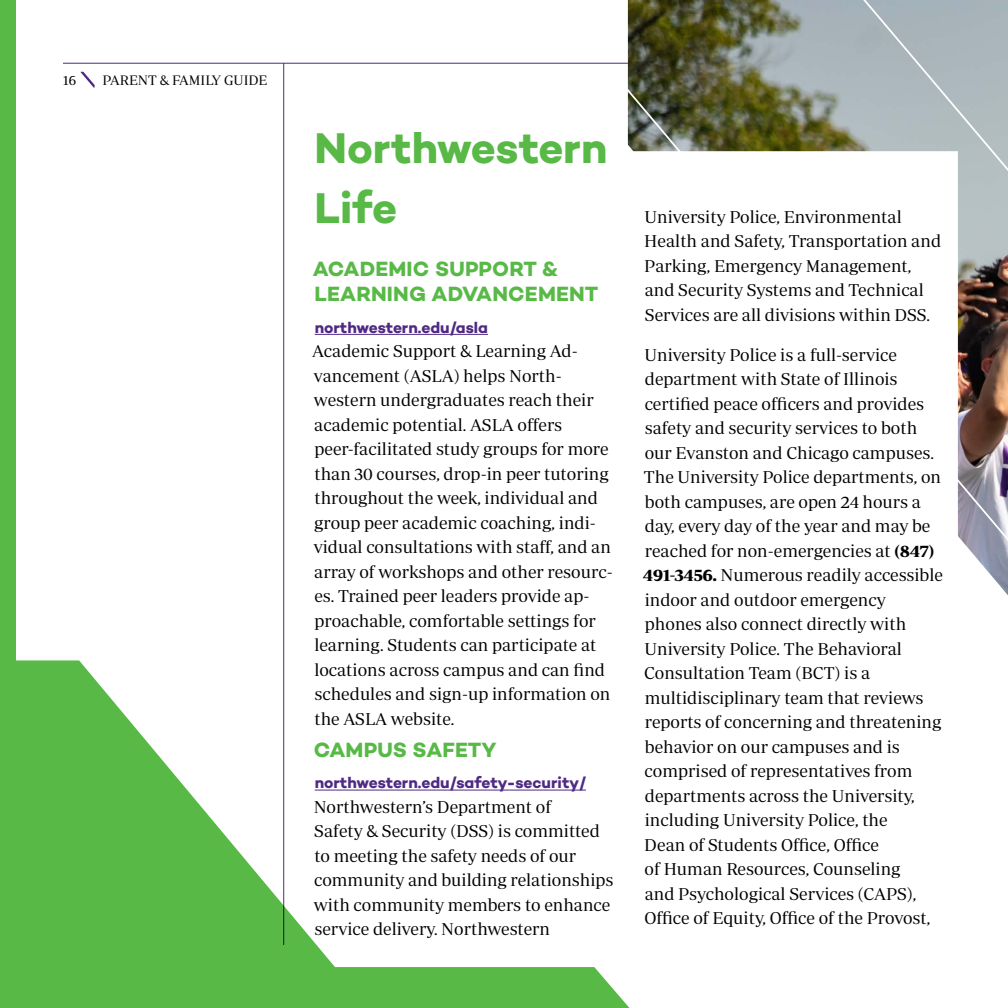
<style>
.page{position:relative;width:1008px;height:1008px;background:#fff}
.page>*{position:absolute;margin:0;border:0;box-sizing:border-box;transform-origin:0 0}
.t1{font:700 43.75px/59.5px "Campton";color:#58b947}
.t2{font:700 21px/25.2px "Campton";letter-spacing:.01em;color:#58b947}
.t3{font:17.5px/24.5px "Periodico Display Lg";color:#000}
.t4{font:700 15.75px "Campton";letter-spacing:-.005em;color:#4f2a84}
.t5{font:14px "Periodico Display Lg";color:#000}
.s1{font-family:"Periodico Display";font-weight:700}
</style>
<div class="page">
<hr style="left:63px;top:63px;width:881px;height:1px;background:#4f2a84">
<hr style="left:283px;top:63px;width:1px;height:882px;background:#4f2a84">
<svg style="left:81px;top:72px;width:14px;height:16px"></svg>
<svg style="left:16px;top:660px;width:592px;height:348px"></svg>
<svg style="left:460px;top:0;width:189px;height:151px"></svg>
<img style="left:649px;top:0;width:359px;height:595px">
<div style="left:628px;top:151px;width:330px;height:516px;background:#fff"></div>
<hr style="left:315px;top:334px;width:173px;height:1px;background:#4f2a84">
<hr style="left:315px;top:790px;width:271px;height:1px;background:#4f2a84">
<div style="left:0;top:0;width:16px;height:1008px;background:#58b947"></div>
<p class="t5" style="left:63px;top:72px;width:15px">16</p>
<p class="t5" style="left:102px;top:72px;width:166px">PARENT &amp; FAMILY GUIDE</p>
<h1 class="t1" style="left:315px;top:118px;width:295px">Northwestern<br>Life</h1>
<p class="t2" style="left:313px;top:256px;width:287px">ACADEMIC SUPPORT &amp;<br>LEARNING ADVANCEMENT</p>
<p class="t4" style="left:315px;top:317px;width:175px">northwestern.edu/asla</p>
<p class="t3" style="left:312px;top:339px;width:302px">Academic Support &amp; Learning Ad&shy;vancement (ASLA) helps North&shy;western undergraduates reach their academic potential. ASLA offers peer-facilitated study groups for more than 30 courses, drop-in peer tutoring throughout the week, individual and group peer academic coaching, indi&shy;vidual consultations with staff, and an array of workshops and other resourc&shy;es. Trained peer leaders provide ap&shy;proachable, comfortable settings for learning. Students can participate at locations across campus and can find schedules and sign-up information on the ASLA website.</p>
<p class="t2" style="left:314px;top:737px;width:184px">CAMPUS SAFETY</p>
<p class="t4" style="left:315px;top:773px;width:273px">northwestern.edu/safety-security/</p>
<p class="t3" style="left:314px;top:794px;width:301px">Northwestern’s Department of<br>Safety &amp; Security (DSS) is committed to meeting the safety needs of our community and building relationships with community members to enhance service delivery. Northwestern</p>
<p class="t3" style="left:644px;top:204px;width:298px">University Police, Environmental Health and Safety, Transportation and Parking, Emergency Management, and Security Systems and Technical Services are all divisions within DSS.</p>
<p class="t3" style="left:643px;top:342px;width:302px">University Police is a full-service department with State of Illinois certified peace officers and provides safety and security services to both our Evanston and Chicago campuses.<br>The University Police departments, on both campuses, are open 24 hours a day, every day of the year and may be reached for non-emergencies at <span class="s1">(847)<br>491-3456.</span> Numerous readily accessible indoor and outdoor emergency phones also connect directly with University Police. The Behavioral Consultation Team (BCT) is a multidisciplinary team that reviews reports of concerning and threatening behavior on our campuses and is comprised of representatives from departments across the University, including University Police, the<br>Dean of Students Office, Office<br>of Human Resources, Counseling<br>and Psychological Services (CAPS), Office of Equity, Office of the Provost,</p>
</div>
